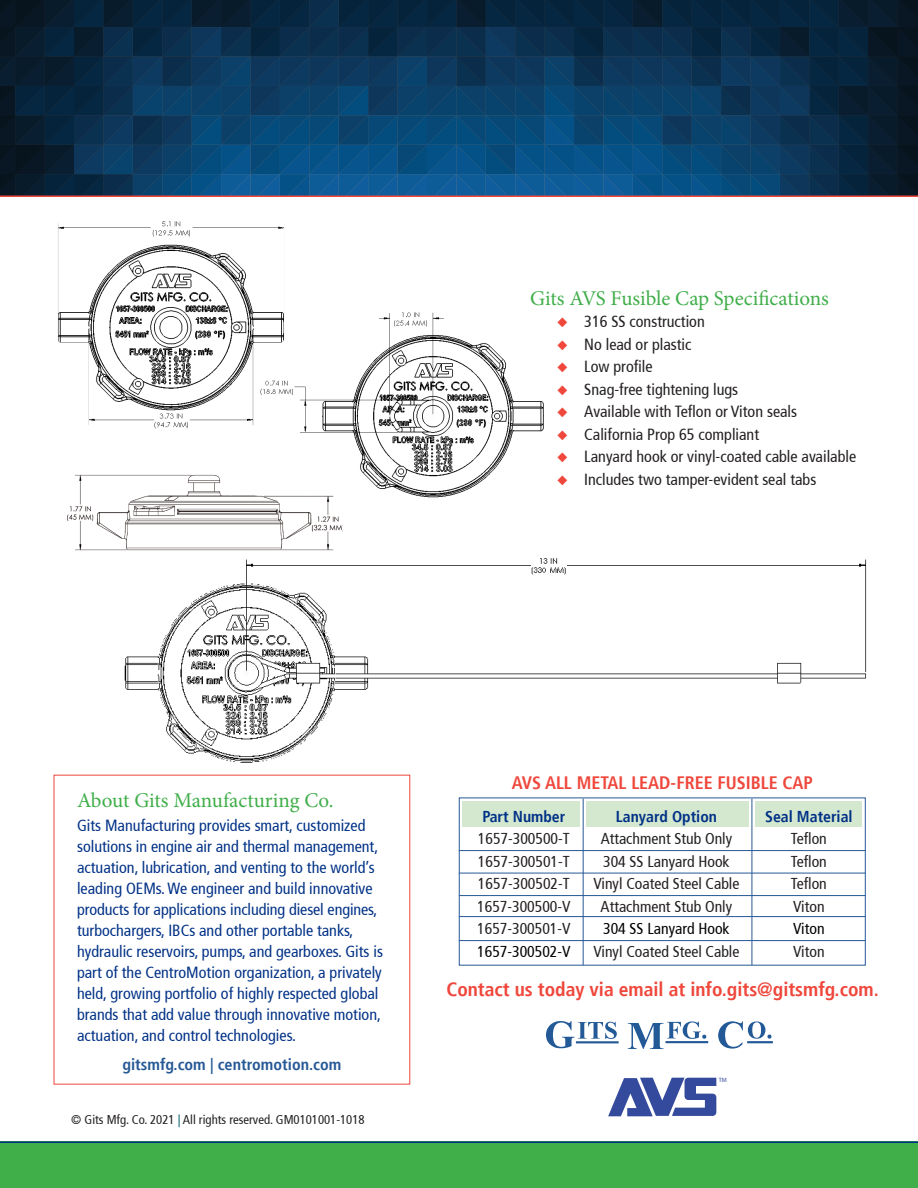
<style>
.page{position:relative;width:918px;height:1188px;background:#fff}
.page>*{position:absolute;margin:0;border:0;box-sizing:border-box;transform-origin:0 0}
.t1{font:21px "Minion Pro";letter-spacing:-.005em;color:#40ae49}
.t2{font:700 condensed 19.5px "Frutiger";color:#ef473c}
.t3{font:700 condensed 18px "Frutiger";color:#ef473c}
.t4{font:condensed 16.2px/21px "Frutiger";color:#003186}
.t5{font:condensed 16.2px "Frutiger";color:#231f20}
.t6{font:700 condensed 16.2px "Frutiger";color:#265996}
.t7{font:condensed 15.75px "Frutiger";color:#231f20}
.t8{font:700 condensed 15.75px "Frutiger";color:#003186}
.t9{font:condensed 15.75px "Frutiger";color:#000}
.t10{font:condensed 12.75px "Frutiger";color:#231f20}
.t11{font:6.15px "Myriad Pro";color:#344a9c}
.s1{color:#ef473c}
.s2{color:#006270}
</style>
<div class="page">
<img style="left:288px;top:312px;width:256px;height:186px">
<img style="left:124px;top:558px;width:743px;height:218px">
<svg style="left:546px;top:1021px;width:71px;height:27px"></svg>
<svg style="left:628px;top:1021px;width:78px;height:28px"></svg>
<svg style="left:718px;top:1021px;width:54px;height:28px"></svg>
<hr style="left:576px;top:1041px;width:43px;height:2px;background:#225996">
<hr style="left:666px;top:1041px;width:42px;height:2px;background:#225996">
<hr style="left:747px;top:1041px;width:26px;height:2px;background:#225996">
<svg style="left:0;top:0;width:918px;height:196px;background:#0a3558"></svg>
<hr style="left:0;top:196px;width:918px;height:1px;background:#ef473c">
<svg style="left:608px;top:1078px;width:108px;height:38px"></svg>
<div style="left:462px;top:802px;width:118px;height:25px;background:#d4e7cf"></div>
<div style="left:586px;top:802px;width:163px;height:25px;background:#d4e7cf"></div>
<div style="left:755px;top:802px;width:106px;height:25px;background:#d4e7cf"></div>
<hr style="left:459px;top:850px;width:407px;height:1px;background:#265996">
<hr style="left:583px;top:799px;width:1px;height:166px;background:#265996">
<hr style="left:752px;top:799px;width:1px;height:166px;background:#265996">
<hr style="left:459px;top:873px;width:407px;height:1px;background:#265996">
<hr style="left:459px;top:895px;width:407px;height:1px;background:#265996">
<hr style="left:459px;top:916px;width:407px;height:1px;background:#265996">
<hr style="left:459px;top:940px;width:407px;height:1px;background:#265996">
<div style="left:0;top:1142px;width:918px;height:46px;background:#40ae49"></div>
<hr style="left:0;top:1142px;width:918px;height:1px;background:#003186">
<img style="left:58px;top:221px;width:230px;height:208px">
<img style="left:67px;top:467px;width:275px;height:92px">
<p class="t1" style="left:530px;top:284px;width:300px">Gits AVS Fusible Cap Specifications</p>
<p class="t5" style="left:557px;top:314px;width:149px"><span class="s1">◆</span> 316 SS construction</p>
<p class="t5" style="left:557px;top:337px;width:136px"><span class="s1">◆</span> No lead or plastic</p>
<p class="t5" style="left:557px;top:359px;width:97px"><span class="s1">◆</span> Low profile</p>
<p class="t5" style="left:557px;top:382px;width:183px"><span class="s1">◆</span> Snag-free tightening lugs</p>
<p class="t5" style="left:557px;top:404px;width:241px"><span class="s1">◆</span> Available with Teflon or Viton seals</p>
<p class="t5" style="left:557px;top:427px;width:203px"><span class="s1">◆</span> California Prop 65 compliant</p>
<p class="t5" style="left:557px;top:449px;width:300px"><span class="s1">◆</span> Lanyard hook or vinyl-coated cable available</p>
<p class="t5" style="left:557px;top:472px;width:261px"><span class="s1">◆</span> Includes two tamper-evident seal tabs</p>
<p class="t1" style="left:77px;top:786px;width:258px">About Gits Manufacturing Co.</p>
<p class="t4" style="left:77px;top:816px;width:303px">Gits Manufacturing provides smart, customized solutions in engine air and thermal management, actuation, lubrication, and venting to the world’s leading OEMs. We engineer and build innovative</p>
<p class="t4" style="left:77px;top:900px;width:307px">products for applications including diesel engines, turbochargers, IBCs and other portable tanks, hydraulic reservoirs, pumps, and gearboxes. Gits is part of the CentroMotion organization, a privately held, growing portfolio of highly respected global brands that add value through innovative motion, actuation, and control technologies.</p>
<p class="t6" style="left:122px;top:1058px;width:220px">gitsmfg.com | centromotion.com</p>
<p class="t10" style="left:71px;top:1114px;width:295px">© Gits Mfg. Co. 2021 <span class="s2">|</span> All rights reserved. GM0101001-1018</p>
<p class="t3" style="left:512px;top:774px;width:302px">AVS ALL METAL LEAD-FREE FUSIBLE CAP</p>
<p class="t8" style="left:482px;top:809px;width:84px">Part Number</p>
<p class="t8" style="left:616px;top:809px;width:103px">Lanyard Option</p>
<p class="t8" style="left:765px;top:809px;width:89px">Seal Material</p>
<p class="t7" style="left:478px;top:832px;width:93px">1657-300500-T</p>
<p class="t7" style="left:601px;top:832px;width:133px">Attachment Stub Only</p>
<p class="t7" style="left:791px;top:832px;width:37px">Teflon</p>
<p class="t7" style="left:478px;top:854px;width:93px">1657-300501-T</p>
<p class="t7" style="left:603px;top:854px;width:128px">304 SS Lanyard Hook</p>
<p class="t7" style="left:791px;top:854px;width:37px">Teflon</p>
<p class="t7" style="left:478px;top:877px;width:93px">1657-300502-T</p>
<p class="t7" style="left:593px;top:877px;width:148px">Vinyl Coated Steel Cable</p>
<p class="t7" style="left:791px;top:877px;width:37px">Teflon</p>
<p class="t7" style="left:477px;top:899px;width:95px">1657-300500-V</p>
<p class="t7" style="left:601px;top:899px;width:133px">Attachment Stub Only</p>
<p class="t7" style="left:793px;top:899px;width:33px">Viton</p>
<p class="t7" style="left:477px;top:922px;width:95px">1657-300501-V</p>
<p class="t9" style="left:603px;top:922px;width:128px">304 SS Lanyard Hook</p>
<p class="t9" style="left:793px;top:922px;width:33px">Viton</p>
<p class="t9" style="left:477px;top:944px;width:95px">1657-300502-V</p>
<p class="t7" style="left:593px;top:944px;width:148px">Vinyl Coated Steel Cable</p>
<p class="t7" style="left:793px;top:944px;width:33px">Viton</p>
<p class="t2" style="left:447px;top:981px;width:434px">Contact us today via email at info.gits@gitsmfg.com.</p>
<p class="t11" style="left:719px;top:1076px;width:10px">TM</p>
</div>
